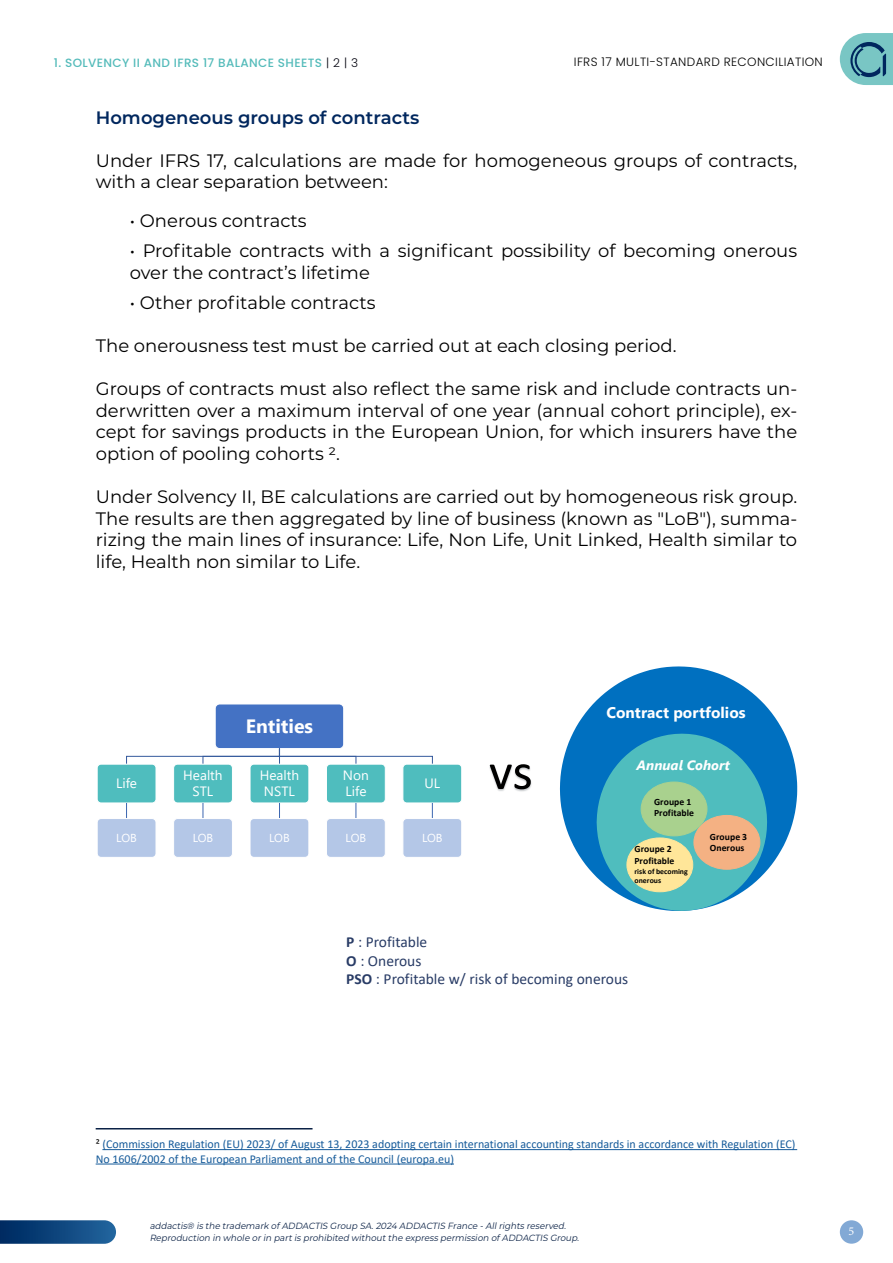
<style>
.page{position:relative;width:893px;height:1263px;background:#fff}
.page>*{position:absolute;margin:0;border:0;box-sizing:border-box;transform-origin:0 0}
.t1{font:51.9px "Calibri";color:#000}
.t2{font:700 19.35px "Segoe UI";color:#fff}
.t3{font:18px/21.6px "Montserrat";color:#000}
.t4{font:600 18px "Montserrat";color:#00275e}
.t5{font:15.3px/18.5px "Calibri";color:#293c66}
.t6{font:700 15.3px "Segoe UI";color:#fff}
.t7{font:13.5px/16.2px "Segoe UI";color:#fff;text-align:center}
.t8{font:italic 700 13.5px "Segoe UI";color:#fff}
.t9{font:12px/14.4px "Calibri";color:#165b9a}
.t10{font:500 12px "Poppins";letter-spacing:.03em;color:#54bbba}
.t11{font:300 12px "Poppins";letter-spacing:.03em;color:#000}
.t12{font:12px "Minion Pro";color:#fff}
.t13{font:11.55px "Segoe UI";letter-spacing:-.015em;color:#fff}
.t14{font:700 9.6px/11.6px "Calibri";letter-spacing:.005em;color:#000}
.t15{font:italic 9px/11.7px "Montserrat";color:#0b2246}
.t16{font:700 7.8px/9.3px "Calibri";color:#000}
.s1{font-weight:300;color:#050510}
.s2{font-weight:700}
.s3{color:#000}
</style>
<div class="page">
<svg style="left:0;top:1220px;width:116px;height:24px;background:#184d83"></svg>
<div style="left:840px;top:1220px;width:23px;height:24px;background:#82a9d5;border-radius:50%"></div>
<svg style="left:840px;top:33px;width:53px;height:52px;background:#75b4bb"></svg>
<hr style="left:102px;top:1149px;width:695px;height:1px;background:#165b9a">
<hr style="left:96px;top:1163px;width:358px;height:1px;background:#165b9a">
<hr style="left:96px;top:1128px;width:217px;height:1px;background:#0b2246">
<svg style="left:567px;top:666px;width:230px;height:212px;fill:#0070c0"></svg>
<svg style="left:597px;top:734px;width:170px;height:177px;background:#4fb3c3"></svg>
<div style="left:694px;top:815px;width:66px;height:54px;background:#f4b183;border-radius:50%"></div>
<div style="left:693px;top:815px;width:67px;height:55px;border:1px solid #f4b183;border-radius:50%"></div>
<div style="left:641px;top:782px;width:66px;height:54px;background:#a9d18e;border-radius:50%"></div>
<div style="left:641px;top:781px;width:66px;height:55px;border:1px solid #a9d18e;border-radius:50%"></div>
<div style="left:627px;top:838px;width:66px;height:54px;background:#ffe699;border-radius:50%"></div>
<div style="left:626px;top:837px;width:67px;height:55px;border:1px solid #ffe699;border-radius:50%"></div>
<div style="left:215px;top:703px;width:129px;height:46px;background:#4472c4;border:1px solid #fff;border-radius:4px"></div>
<div style="left:97px;top:764px;width:59px;height:39px;background:#4fbdbe;border:1px solid #fff;border-radius:4px"></div>
<svg style="left:126px;top:803px;width:1px;height:15px"></svg>
<div style="left:97px;top:818px;width:59px;height:40px;background:#b4c7e7;border:1px solid #fff;border-radius:4px"></div>
<div style="left:173px;top:764px;width:60px;height:39px;background:#4fbdbe;border:1px solid #fff;border-radius:4px"></div>
<svg style="left:202px;top:803px;width:1px;height:15px"></svg>
<div style="left:173px;top:818px;width:60px;height:40px;background:#b4c7e7;border:1px solid #fff;border-radius:4px"></div>
<div style="left:250px;top:764px;width:59px;height:39px;background:#4fbdbe;border:1px solid #fff;border-radius:4px"></div>
<svg style="left:279px;top:803px;width:1px;height:15px"></svg>
<div style="left:250px;top:818px;width:59px;height:40px;background:#b4c7e7;border:1px solid #fff;border-radius:4px"></div>
<div style="left:326px;top:764px;width:60px;height:39px;background:#4fbdbe;border:1px solid #fff;border-radius:4px"></div>
<svg style="left:355px;top:803px;width:1px;height:15px"></svg>
<div style="left:326px;top:818px;width:60px;height:40px;background:#b4c7e7;border:1px solid #fff;border-radius:4px"></div>
<svg style="left:126px;top:748px;width:307px;height:17px"></svg>
<div style="left:402px;top:764px;width:60px;height:39px;background:#4fbdbe;border:1px solid #fff;border-radius:4px"></div>
<svg style="left:432px;top:803px;width:1px;height:15px"></svg>
<div style="left:402px;top:818px;width:60px;height:40px;background:#b4c7e7;border:1px solid #fff;border-radius:4px"></div>
<img style="left:455px;top:747px;width:112px;height:91px">
<p class="t10" style="left:54px;top:55px;width:306px">1. SOLVENCY II AND IFRS 17 BALANCE SHEETS <span class="s1">| 2 | 3</span></p>
<p class="t11" style="left:574px;top:55px;width:250px">IFRS 17 MULTI-STANDARD RECONCILIATION</p>
<p class="t4" style="left:96px;top:104px;width:325px">Homogeneous groups of contracts</p>
<p class="t3" style="left:96px;top:149px;width:703px">Under IFRS 17, calculations are made for homogeneous groups of contracts, with a clear separation between:</p>
<p class="t3" style="left:130px;top:209px;width:178px">• Onerous contracts</p>
<p class="t3" style="left:130px;top:239px;width:669px">• Profitable contracts with a significant possibility of becoming onerous over the contract’s lifetime</p>
<p class="t3" style="left:130px;top:291px;width:247px">• Other profitable contracts</p>
<p class="t3" style="left:96px;top:334px;width:582px">The onerousness test must be carried out at each closing period.</p>
<p class="t3" style="left:96px;top:377px;width:703px;text-align:justify">Groups of contracts must also reflect the same risk and include contracts un&shy;derwritten over a maximum interval of one year (annual cohort principle), ex&shy;cept for savings products in the European Union, for which insurers have the option of pooling cohorts 2.</p>
<p class="t3" style="left:96px;top:485px;width:703px;text-align:justify">Under Solvency II, BE calculations are carried out by homogeneous risk group.<br>The results are then aggregated by line of business (known as "LoB"), summa&shy;rizing the main lines of insurance: Life, Non Life, Unit Linked, Health similar to life, Health non similar to Life.</p>
<p class="t7" style="left:116px;top:774px;width:23px">Life</p>
<p class="t13" style="left:116px;top:827px;width:22px">LOB</p>
<p class="t7" style="left:183px;top:766px;width:41px">Health<br>STL</p>
<p class="t13" style="left:193px;top:827px;width:22px">LOB</p>
<p class="t2" style="left:246px;top:708px;width:69px">Entities</p>
<p class="t7" style="left:260px;top:766px;width:41px">Health<br>NSTL</p>
<p class="t13" style="left:269px;top:827px;width:22px">LOB</p>
<p class="t7" style="left:343px;top:766px;width:28px;text-align:left">Non<br>Life</p>
<p class="t13" style="left:346px;top:827px;width:22px">LOB</p>
<p class="t7" style="left:424px;top:774px;width:17px">UL</p>
<p class="t13" style="left:422px;top:827px;width:22px">LOB</p>
<h1 class="t1" style="left:489px;top:736px;width:45px">vs</h1>
<p class="t6" style="left:606px;top:698px;width:141px">Contract portfolios</p>
<p class="t8" style="left:637px;top:752px;width:95px">Annual Cohort</p>
<p class="t14" style="left:654px;top:795px;width:41px">Groupe 1<br>Profitable</p>
<p class="t14" style="left:634px;top:843px;width:41px">Groupe 2<br>Profitable</p>
<p class="t16" style="left:634px;top:866px;width:55px">risk of becoming onerous</p>
<p class="t14" style="left:710px;top:831px;width:39px">Groupe 3<br>Onerous</p>
<p class="t5" style="left:346px;top:932px;width:284px"><span class="s2">P</span> : Profitable<br><span class="s2">O</span> : Onerous<br><span class="s2">PSO</span> : Profitable w/ risk of becoming onerous</p>
<p class="t9" style="left:96px;top:1137px;width:701px"><span class="s3">²</span> (Commission Regulation (EU) 2023/ of August 13, 2023 adopting certain international accounting standards in accordance with Regulation (EC)<br>No 1606/2002 of the European Parliament and of the Council (europa.eu)</p>
<p class="t15" style="left:150px;top:1220px;width:433px">addactis® is the trademark ofADDACTIS Group SA.2024 ADDACTIS France -Allrights reserved.<br>Reproduction in whole orin partis prohibited withoutthe express permission ofADDACTIS Group.</p>
<p class="t12" style="left:849px;top:1223px;width:7px">5</p>
</div>
